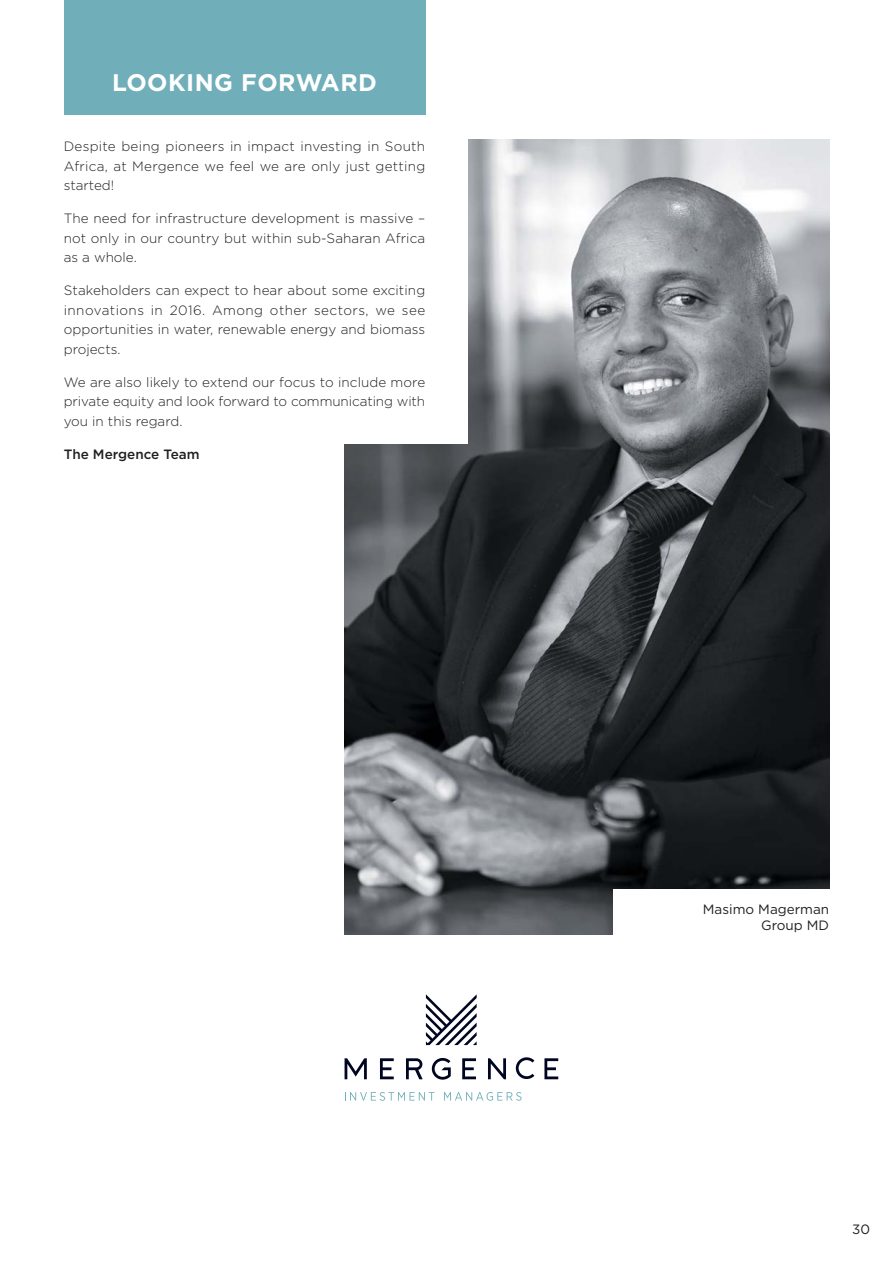
<style>
.page{position:relative;width:893px;height:1263px;background:#fff}
.page>*{position:absolute;margin:0;border:0;box-sizing:border-box;transform-origin:0 0}
.t1{font:700 24px "Gotham";letter-spacing:.02em;color:#fff}
.t2{font:300 13.5px/19.5px "Gotham";letter-spacing:.005em;color:#231f20;text-align:justify}
.t3{font:13.5px/16.5px "Gotham";color:#231f20;text-align:right}
.t4{font:500 13.5px "Gotham";color:#231f20}
</style>
<div class="page">
<img style="left:345px;top:139px;width:484px;height:796px">
<div style="left:41px;top:45px;width:426px;height:398px;background:#fff"></div>
<svg style="left:426px;top:994px;width:51px;height:51px"></svg>
<svg style="left:345px;top:1057px;width:213px;height:23px"></svg>
<svg style="left:345px;top:1092px;width:89px;height:9px"></svg>
<svg style="left:444px;top:1092px;width:78px;height:9px"></svg>
<div style="left:64px;top:0;width:361px;height:115px;background:#70afb9"></div>
<div style="left:613px;top:889px;width:218px;height:47px;background:#fff"></div>
<h1 class="t1" style="left:112px;top:74px;width:266px">LOOKING FORWARD</h1>
<p class="t2" style="left:64px;top:138px;width:363px">Despite being pioneers in impact investing in South Africa, at Mergence we feel we are only just getting started!</p>
<p class="t2" style="left:64px;top:210px;width:363px">The need for infrastructure development is massive – not only in our country but within sub-Saharan Africa as a whole.</p>
<p class="t2" style="left:64px;top:282px;width:363px">Stakeholders can expect to hear about some exciting innovations in 2016. Among other sectors, we see opportunities in water, renewable energy and biomass projects.</p>
<p class="t2" style="left:64px;top:373px;width:363px">We are also likely to extend our focus to include more private equity and look forward to communicating with you in this regard.</p>
<p class="t4" style="left:64px;top:449px;width:137px">The Mergence Team</p>
<p class="t3" style="left:703px;top:902px;width:128px">Masimo Magerman<br>Group MD</p>
<p class="t3" style="left:852px;top:1222px;width:19px">30</p>
</div>
